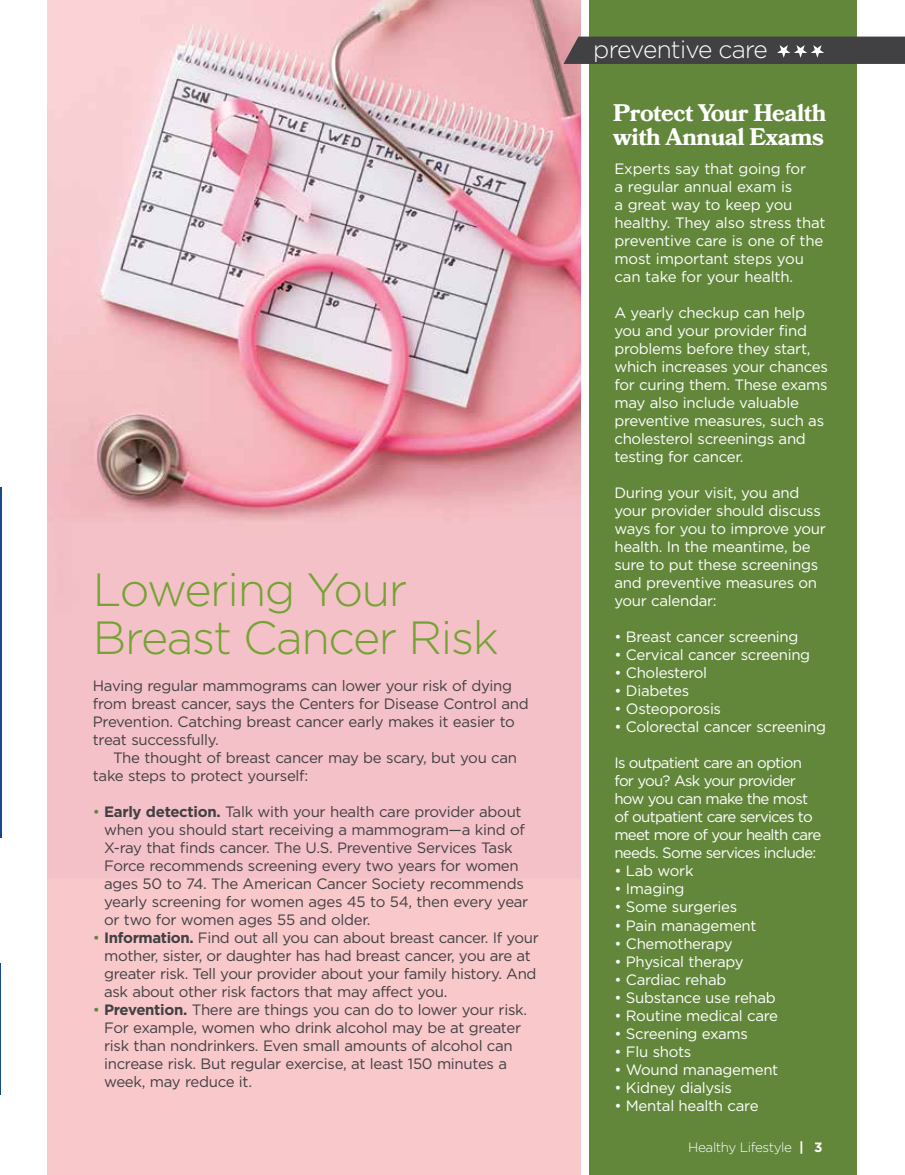
<style>
.page{position:relative;width:905px;height:1175px;background:#fff}
.page>*{position:absolute;margin:0;border:0;box-sizing:border-box;transform-origin:0 0}
.t1{font:46.5px/48px "Gotham OTF Light";letter-spacing:-.03em;color:#74a333}
.t2{font:24.6px "Gotham OTF Light";letter-spacing:-.03em;color:#fff}
.t3{font:700 24px/24px "Bookmania";letter-spacing:-.02em;color:#fff}
.t4{font:15px/18px "Gotham OTF Book";letter-spacing:-.02em;color:#414042}
.t5{font:15px/18px "Gotham OTF Book";letter-spacing:-.02em;color:#fff}
.t6{font:15px/18px "Gotham OTF Book";letter-spacing:-.05em;color:#fff}
.t7{font:13.5px "Gotham OTF Light";letter-spacing:-.03em;color:#fff}
.s1{color:#62873b}
.s2{font-family:"Gotham OTF";font-weight:700}
</style>
<div class="page">
<hr style="left:0;top:963px;width:1px;height:132px;background:#184787">
<hr style="left:0;top:487px;width:2px;height:350px;background:#1a468d">
<div style="left:589px;top:0;width:267px;height:1174px;background:#62873b"></div>
<div style="left:47px;top:0;width:533px;height:1174px;background:#f8c8cb"></div>
<img style="left:47px;top:0;width:533px;height:595px">
<div style="left:563px;top:37px;width:341px;height:27px;background:#414042"></div>
<h1 class="t1" style="left:93px;top:566px;width:407px">Lowering Your<br>Breast Cancer Risk</h1>
<p class="t4" style="left:93px;top:676px;width:437px">Having regular mammograms can lower your risk of dying from breast cancer, says the Centers for Disease Control and Prevention. Catching breast cancer early makes it easier to treat successfully.</p>
<p class="t4" style="left:93px;top:748px;width:426px;text-indent:20px">The thought of breast cancer may be scary, but you can take steps to protect yourself:</p>
<p class="t4" style="left:104px;top:802px;width:426px;text-indent:-11px"><span class="s1">•</span> <span class="s2">Early detection.</span> Talk with your health care provider about when you should start receiving a mammogram—a kind of X-ray that finds cancer. The U.S. Preventive Services Task Force recommends screening every two years for women ages 50 to 74. The American Cancer Society recommends yearly screening for women ages 45 to 54, then every year or two for women ages 55 and older.</p>
<p class="t4" style="left:104px;top:928px;width:436px;text-indent:-11px"><span class="s1">•</span> <span class="s2">Information.</span> Find out all you can about breast cancer. If your mother, sister, or daughter has had breast cancer, you are at greater risk. Tell your provider about your family history. And ask about other risk factors that may affect you.</p>
<p class="t4" style="left:104px;top:1000px;width:424px;text-indent:-11px"><span class="s1">•</span> <span class="s2">Prevention.</span> There are things you can do to lower your risk.<br>For example, women who drink alcohol may be at greater risk than nondrinkers. Even small amounts of alcohol can increase risk. But regular exercise, at least 150 minutes a week, may reduce it.</p>
<h2 class="t2" style="left:593px;top:35px;width:176px">preventive care</h2>
<h3 class="t3" style="left:613px;top:101px;width:215px">Protect Your Health with Annual Exams</h3>
<p class="t5" style="left:614px;top:160px;width:213px">Experts say that going for<br>a regular annual exam is<br>a great way to keep you healthy. They also stress that preventive care is one of the most important steps you can take for your health.</p>
<p class="t5" style="left:614px;top:304px;width:215px">A yearly checkup can help you and your provider find problems before they start, which increases your chances for curing them. These exams may also include valuable preventive measures, such as cholesterol screenings and testing for cancer.</p>
<p class="t5" style="left:614px;top:484px;width:213px">During your visit, you and your provider should discuss ways for you to improve your health. In the meantime, be sure to put these screenings and preventive measures on your calendar:</p>
<p class="t5" style="left:614px;top:628px;width:186px">• Breast cancer screening</p>
<p class="t5" style="left:614px;top:646px;width:197px">• Cervical cancer screening</p>
<p class="t5" style="left:614px;top:664px;width:94px">• Cholesterol</p>
<p class="t5" style="left:614px;top:682px;width:76px">• Diabetes</p>
<p class="t5" style="left:614px;top:700px;width:108px">• Osteoporosis</p>
<p class="t5" style="left:614px;top:718px;width:213px">• Colorectal cancer screening</p>
<p class="t6" style="left:614px;top:754px;width:208px">Is outpatient care an option for you? Ask your provider how you can make the most of outpatient care services to meet more of your health care needs. Some services include:</p>
<p class="t5" style="left:614px;top:862px;width:81px">• Lab work</p>
<p class="t5" style="left:614px;top:880px;width:72px">• Imaging</p>
<p class="t5" style="left:614px;top:898px;width:124px">• Some surgeries</p>
<p class="t5" style="left:614px;top:916px;width:144px">• Pain management</p>
<p class="t5" style="left:614px;top:934px;width:120px">• Chemotherapy</p>
<p class="t5" style="left:614px;top:952px;width:131px">• Physical therapy</p>
<p class="t5" style="left:614px;top:970px;width:114px">• Cardiac rehab</p>
<p class="t5" style="left:614px;top:988px;width:163px">• Substance use rehab</p>
<p class="t5" style="left:614px;top:1006px;width:165px">• Routine medical care</p>
<p class="t5" style="left:614px;top:1024px;width:135px">• Screening exams</p>
<p class="t5" style="left:614px;top:1042px;width:79px">• Flu shots</p>
<p class="t5" style="left:614px;top:1060px;width:165px">• Wound management</p>
<p class="t5" style="left:614px;top:1078px;width:119px">• Kidney dialysis</p>
<p class="t5" style="left:614px;top:1096px;width:146px">• Mental health care</p>
<p class="t7" style="left:688px;top:1139px;width:136px">Healthy Lifestyle <span class="s2">| 3</span></p>
</div>
